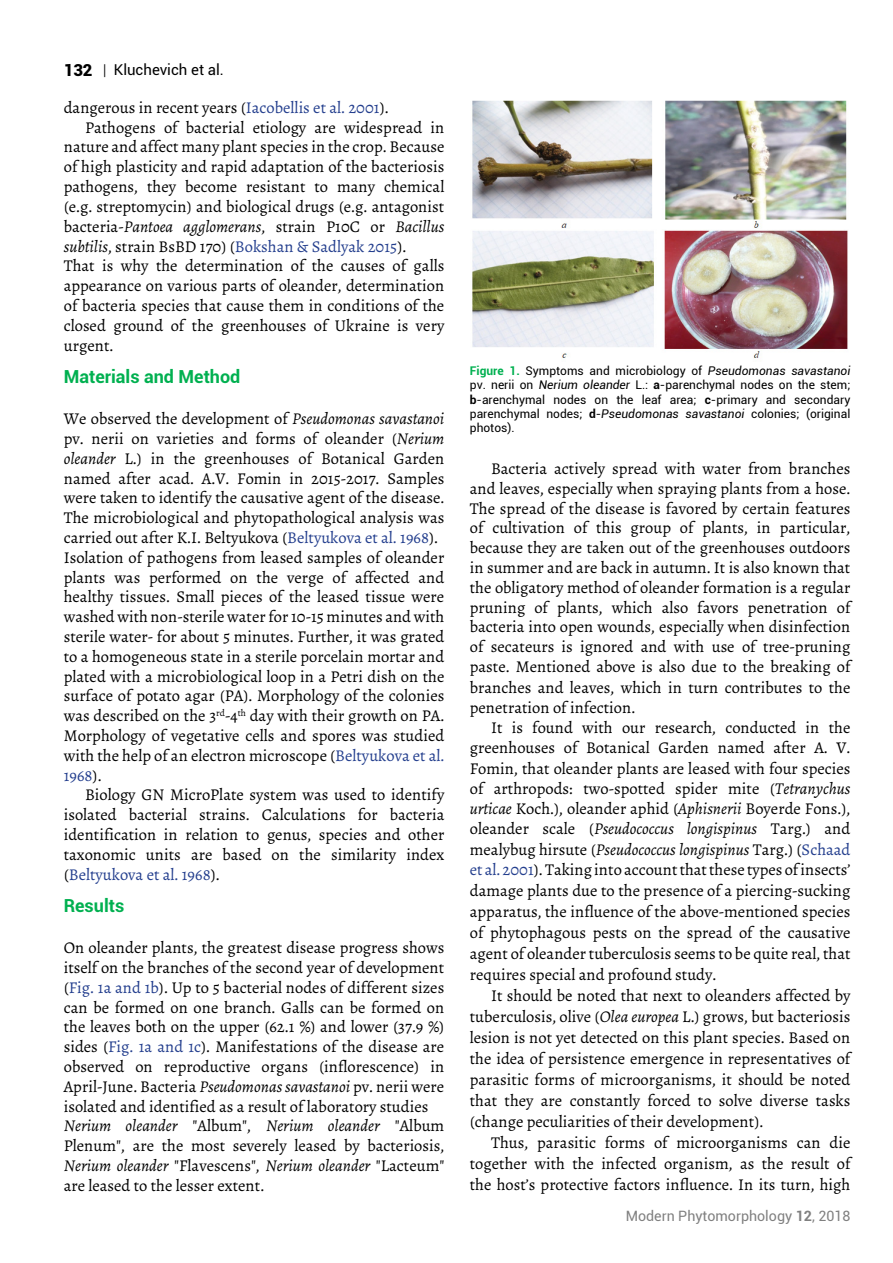
<style>
.page{position:relative;width:893px;height:1263px;background:#fff}
.page>*{position:absolute;margin:0;border:0;box-sizing:border-box;transform-origin:0 0}
.t1{font:700 18px "Roboto";color:#00b050}
.t2{font:16.5px/19.8px "Alegreya";color:#000;text-align:justify}
.t3{font:italic 16.5px "Alegreya";color:#000}
.t4{font:16.5px "Alegreya";color:#243f8e}
.t5{font:15px "Roboto";color:#000}
.t6{font:14.25px "Roboto";color:#808080}
.t7{font:12px/14.4px "Roboto";color:#000;text-align:justify}
.s1{font-weight:900;font-size:16.5px}
.s2{font-weight:300}
.s3{color:#243f8e}
.s4{font-style:normal}
.s5{font-style:italic;color:#000}
.s6{color:#000}
.s7{font-style:italic}
.s8{font-weight:700;color:#00b050}
.s9{font-weight:700}
</style>
<div class="page">
<img style="left:472px;top:100px;width:376px;height:258px">
<p class="t5" style="left:64px;top:59px;width:162px"><span class="s1">132</span> <span class="s2">|</span> Kluchevich et al.</p>
<p class="t2" style="left:64px;top:98px;width:326px">dangerous in recent years (<span class="s3">Iacobellis et al. 2001</span>).</p>
<p class="t2" style="left:85px;top:117px;width:361px">Pathogens of bacterial etiology are widespread in</p>
<p class="t2" style="left:64px;top:137px;width:382px">nature and affect many plant species in the crop. Because</p>
<p class="t2" style="left:64px;top:157px;width:382px">of high plasticity and rapid adaptation of the bacteriosis</p>
<p class="t2" style="left:64px;top:177px;width:382px">pathogens, they become resistant to many chemical</p>
<p class="t2" style="left:64px;top:197px;width:382px">(e.g. streptomycin) and biological drugs (e.g. antagonist</p>
<p class="t3" style="left:64px;top:216px;width:382px"><span class="s4">bacteria-</span>Pantoea agglomerans<span class="s4">, strain P10C or</span> Bacillus</p>
<p class="t4" style="left:64px;top:236px;width:344px"><span class="s5">subtilis</span><span class="s6">, strain BsBD 170) (</span>Bokshan &amp; Sadlyak 2015<span class="s6">).</span></p>
<p class="t2" style="left:64px;top:256px;width:382px">That is why the determination of the causes of galls</p>
<p class="t2" style="left:64px;top:276px;width:382px">appearance on various parts of oleander, determination</p>
<p class="t2" style="left:64px;top:296px;width:382px">of bacteria species that cause them in conditions of the</p>
<p class="t2" style="left:64px;top:315px;width:382px">closed ground of the greenhouses of Ukraine is very</p>
<p class="t2" style="left:64px;top:335px;width:51px">urgent.</p>
<p class="t1" style="left:64px;top:364px;width:178px">Materials and Method</p>
<p class="t2" style="left:64px;top:409px;width:382px;text-align:left">We observed the development of <span class="s7">Pseudomonas savastanoi </span>pv. nerii on varieties and forms of oleander (<span class="s7">Nerium oleander</span> L.) in the greenhouses of Botanical Garden named after acad. A.V. Fomin in 2015-2017. Samples were taken to identify the causative agent of the disease.<br>The microbiological and phytopathological analysis was carried out after K.I. Beltyukova (<span class="s3">Beltyukova et al. 1968</span>).<br>Isolation of pathogens from leased samples of oleander plants was performed on the verge of affected and healthy tissues. Small pieces of the leased tissue were washed with non-sterile water for 10-15 minutes and with sterile water- for about 5 minutes. Further, it was grated to a homogeneous state in a sterile porcelain mortar and plated with a microbiological loop in a Petri dish on the surface of potato agar (PA). Morphology of the colonies was described on the 3<sup>rd</sup>-4<sup>th</sup> day with their growth on PA.<br>Morphology of vegetative cells and spores was studied with the help of an electron microscope (<span class="s3">Beltyukova et al.<br>1968</span>).</p>
<p class="t2" style="left:64px;top:785px;width:382px;text-indent:21px">Biology GN MicroPlate system was used to identify isolated bacterial strains. Calculations for bacteria identification in relation to genus, species and other taxonomic units are based on the similarity index (<span class="s3">Beltyukova et al. 1968</span>).</p>
<p class="t1" style="left:64px;top:893px;width:62px">Results</p>
<p class="t2" style="left:64px;top:938px;width:382px;text-align:left">On oleander plants, the greatest disease progress shows itself on the branches of the second year of development (<span class="s3">Fig. 1a and 1b</span>). Up to 5 bacterial nodes of different sizes can be formed on one branch. Galls can be formed on the leaves both on the upper (62.1 %) and lower (37.9 %) sides (<span class="s3">Fig. 1a and 1c</span>). Manifestations of the disease are observed on reproductive organs (inflorescence) in April-June. Bacteria <span class="s7">Pseudomonas savastanoi</span> pv. nerii were isolated and identified as a result of laboratory studies <span class="s7">Nerium oleander</span> "Album", <span class="s7">Nerium oleander</span> "Album Plenum", are the most severely leased by bacteriosis, <span class="s7">Nerium oleander</span> "Flavescens", <span class="s7">Nerium oleander</span> "Lacteum" are leased to the lesser extent.</p>
<p class="t7" style="left:470px;top:363px;width:382px"><span class="s8">Figure 1.</span> Symptoms and microbiology of <span class="s7">Pseudomonas savastanoi </span>pv. nerii on <span class="s7">Nerium oleander</span> L.: <span class="s9">a</span>-parenchymal nodes on the stem; <span class="s9">b</span>-arenchymal nodes on the leaf area; <span class="s9">c</span>-primary and secondary parenchymal nodes; <span class="s9">d</span>-<span class="s7">Pseudomonas savastanoi</span> colonies; (original photos).</p>
<p class="t2" style="left:470px;top:459px;width:382px;text-indent:21px">Bacteria actively spread with water from branches and leaves, especially when spraying plants from a hose.<br>The spread of the disease is favored by certain features of cultivation of this group of plants, in particular, because they are taken out of the greenhouses outdoors in summer and are back in autumn. It is also known that the obligatory method of oleander formation is a regular pruning of plants, which also favors penetration of bacteria into open wounds, especially when disinfection of secateurs is ignored and with use of tree-pruning paste. Mentioned above is also due to the breaking of branches and leaves, which in turn contributes to the penetration of infection.</p>
<p class="t2" style="left:470px;top:717px;width:382px;line-height:20.5px;text-indent:21px">It is found with our research, conducted in the greenhouses of Botanical Garden named after A. V.<br>Fomin, that oleander plants are leased with four species of arthropods: two-spotted spider mite (<span class="s7">Tetranychus urticae</span> Koch.), oleander aphid (<span class="s7">Aphisnerii</span> Boyerde Fons.), oleander scale (<span class="s7">Pseudococcus longispinus</span> Targ.) and mealybug hirsute (<span class="s7">Pseudococcus longispinus</span> Targ.) (<span class="s3">Schaad et al. 2001</span>). Taking into account that these types of insects’ damage plants due to the presence of a piercing-sucking apparatus, the influence of the above-mentioned species of phytophagous pests on the spread of the causative agent of oleander tuberculosis seems to be quite real, that requires special and profound study.</p>
<p class="t2" style="left:470px;top:985px;width:382px;line-height:21px;text-indent:21px">It should be noted that next to oleanders affected by tuberculosis, olive (<span class="s7">Olea europea</span> L.) grows, but bacteriosis lesion is not yet detected on this plant species. Based on the idea of persistence emergence in representatives of parasitic forms of microorganisms, it should be noted that they are constantly forced to solve diverse tasks (change peculiarities of their development).</p>
<p class="t2" style="left:470px;top:1132px;width:382px;line-height:21px;text-indent:21px">Thus, parasitic forms of microorganisms can die together with the infected organism, as the result of the host’s protective factors influence. In its turn, high</p>
<p class="t6" style="left:626px;top:1206px;width:226px">Modern Phytomorphology <span class="s9">12</span>, 2018</p>
</div>
